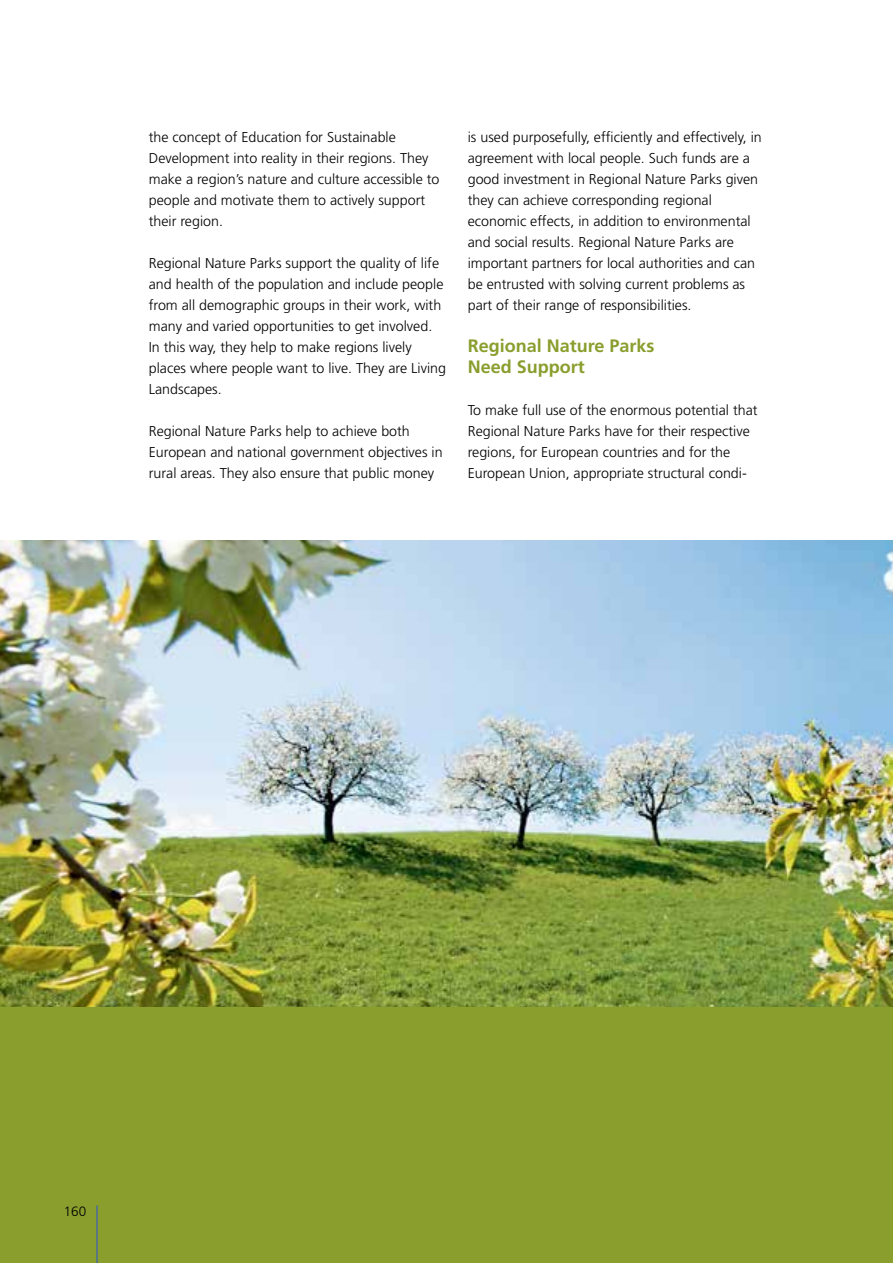
<style>
.page{position:relative;width:893px;height:1263px;background:#fff}
.page>*{position:absolute;margin:0;border:0;box-sizing:border-box;transform-origin:0 0}
.t1{font:700 18px/21px "Frutiger";color:#899e2d}
.t2{font:300 14.25px/21px "Frutiger";color:#000}
.t3{font:300 13.5px "Frutiger";color:#000}
</style>
<div class="page">
<img style="left:0;top:540px;width:893px;height:468px">
<div style="left:0;top:1008px;width:893px;height:255px;background:#899e2d"></div>
<hr style="left:96px;top:1205px;width:2px;height:58px;background:#496a9b">
<p class="t2" style="left:149px;top:126px;width:292px">the concept of Education for Sustainable Development into reality in their regions. They make a region’s nature and culture accessible to people and motivate them to actively support their region.</p>
<p class="t2" style="left:149px;top:252px;width:299px">Regional Nature Parks support the quality of life and health of the population and include people from all demographic groups in their work, with many and varied opportunities to get involved.<br>In this way, they help to make regions lively places where people want to live. They are Living Landscapes.</p>
<p class="t2" style="left:149px;top:420px;width:295px">Regional Nature Parks help to achieve both<br>European and national government objectives in rural areas. They also ensure that public money</p>
<p class="t2" style="left:468px;top:126px;width:296px">is used purposefully, efficiently and effectively, in agreement with local people. Such funds are a good investment in Regional Nature Parks given they can achieve corresponding regional economic effects, in addition to environmental and social results. Regional Nature Parks are important partners for local authorities and can be entrusted with solving current problems as part of their range of responsibilities.</p>
<p class="t1" style="left:468px;top:335px;width:188px">Regional Nature Parks<br>Need Support</p>
<p class="t2" style="left:468px;top:399px;width:291px">To make full use of the enormous potential that Regional Nature Parks have for their respective regions, for European countries and for the European Union, appropriate structural condi-</p>
<p class="t3" style="left:64px;top:1204px;width:24px">160</p>
</div>
